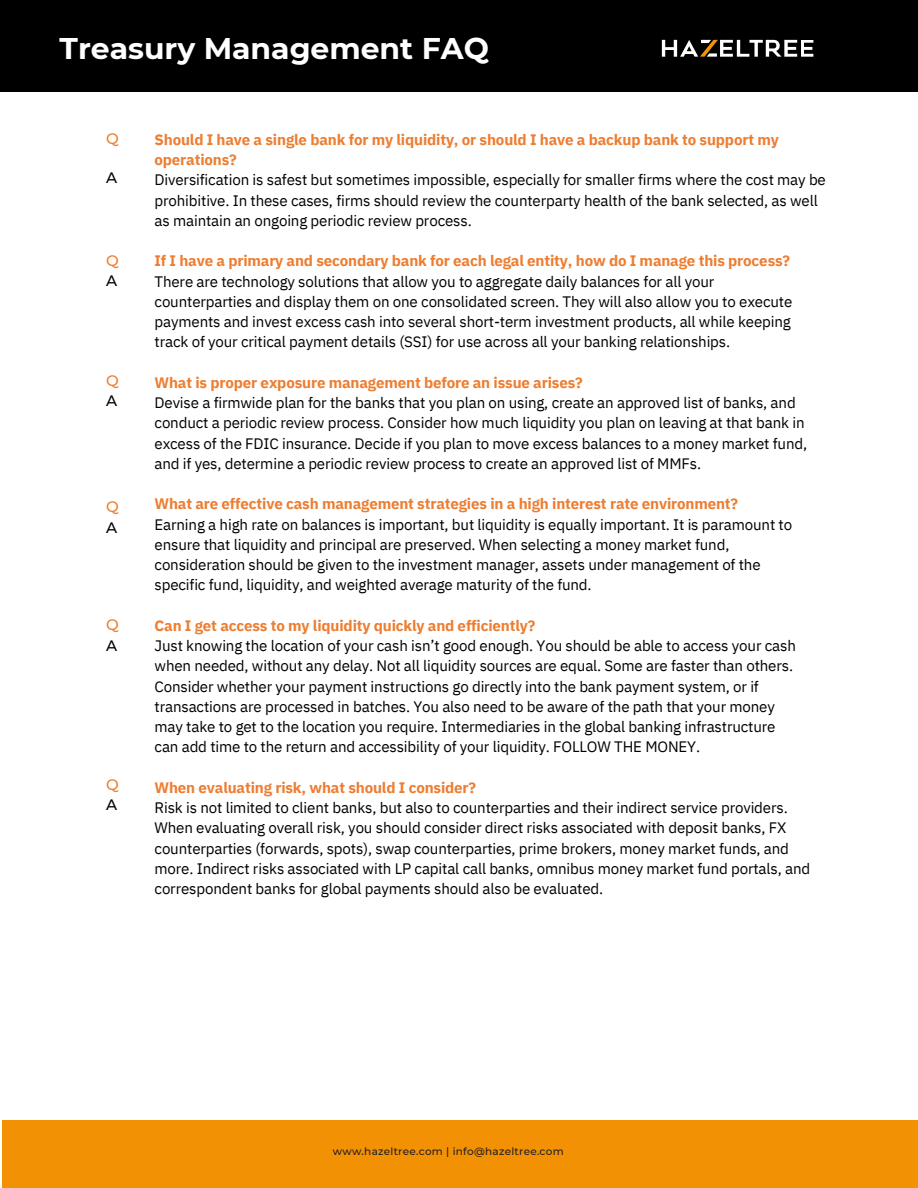
<style>
.page{position:relative;width:918px;height:1188px;background:#fff}
.page>*{position:absolute;margin:0;border:0;box-sizing:border-box;transform-origin:0 0}
.t1{font:700 29.85px "Montserrat";color:#fff}
.t2{font:15.15px/20.2px "IBM Plex Sans";letter-spacing:-.01em;color:#000}
.t3{font:700 15.15px/20.2px "IBM Plex Sans";letter-spacing:-.01em;color:#ed7d31}
.t4{font:500 15.15px/20.2px "Montserrat";color:#ed7d31}
.t5{font:500 15.15px "Montserrat";color:#000}
.t6{font:500 10.5px "Montserrat";letter-spacing:.025em;color:#231f20}
.s1{color:#000}
</style>
<div class="page">
<div style="left:2px;top:1120px;width:916px;height:68px;background:#f29103"></div>
<div style="left:0;top:0;width:918px;height:92px;background:#000"></div>
<svg style="left:662px;top:40px;width:151px;height:17px"></svg>
<p class="t1" style="left:60px;top:30px;width:431px">Treasury Management FAQ</p>
<p class="t4" style="left:106px;top:128px;width:14px">Q</p>
<p class="t5" style="left:106px;top:169px;width:13px">A</p>
<p class="t4" style="left:106px;top:250px;width:14px">Q<br><span class="s1">A</span></p>
<p class="t4" style="left:106px;top:371px;width:14px;line-height:19.2px">Q<br><span class="s1">A</span></p>
<p class="t4" style="left:106px;top:497px;width:14px">Q<br><span class="s1">A</span></p>
<p class="t4" style="left:106px;top:615px;width:14px">Q<br><span class="s1">A</span></p>
<p class="t4" style="left:106px;top:774px;width:14px">Q<br><span class="s1">A</span></p>
<p class="t3" style="left:155px;top:129px;width:626px">Should I have a single bank for my liquidity, or should I have a backup bank to support my operations?</p>
<p class="t2" style="left:155px;top:170px;width:673px">Diversification is safest but sometimes impossible, especially for smaller firms where the cost may be prohibitive. In these cases, firms should review the counterparty health of the bank selected, as well as maintain an ongoing periodic review process.</p>
<p class="t3" style="left:155px;top:251px;width:637px">If I have a primary and secondary bank for each legal entity, how do I manage this process?</p>
<p class="t2" style="left:155px;top:271px;width:561px">There are technology solutions that allow you to aggregate daily balances for all your</p>
<p class="t2" style="left:155px;top:291px;width:639px">counterparties and display them on one consolidated screen. They will also allow you to execute</p>
<p class="t2" style="left:155px;top:311px;width:638px">payments and invest excess cash into several short-term investment products, all while keeping</p>
<p class="t2" style="left:155px;top:332px;width:577px">track of your critical payment details (SSI) for use across all your banking relationships.</p>
<p class="t3" style="left:155px;top:372px;width:430px">What is proper exposure management before an issue arises?</p>
<p class="t2" style="left:155px;top:392px;width:654px">Devise a firmwide plan for the banks that you plan on using, create an approved list of banks, and conduct a periodic review process. Consider how much liquidity you plan on leaving at that bank in excess of the FDIC insurance. Decide if you plan to move excess balances to a money market fund, and if yes, determine a periodic review process to create an approved list of MMFs.</p>
<p class="t3" style="left:155px;top:494px;width:585px">What are effective cash management strategies in a high interest rate environment?</p>
<p class="t2" style="left:155px;top:514px;width:639px">Earning a high rate on balances is important, but liquidity is equally important. It is paramount to</p>
<p class="t2" style="left:155px;top:534px;width:576px">ensure that liquidity and principal are preserved. When selecting a money market fund,</p>
<p class="t2" style="left:155px;top:554px;width:608px">consideration should be given to the investment manager, assets under management of the</p>
<p class="t2" style="left:155px;top:575px;width:439px">specific fund, liquidity, and weighted average maturity of the fund.</p>
<p class="t3" style="left:155px;top:615px;width:382px">Can I get access to my liquidity quickly and efficiently?</p>
<p class="t2" style="left:155px;top:635px;width:643px">Just knowing the location of your cash isn’t good enough. You should be able to access your cash</p>
<p class="t2" style="left:155px;top:656px;width:640px">when needed, without any delay. Not all liquidity sources are equal. Some are faster than others.</p>
<p class="t2" style="left:155px;top:676px;width:606px">Consider whether your payment instructions go directly into the bank payment system, or if</p>
<p class="t2" style="left:155px;top:696px;width:622px">transactions are processed in batches. You also need to be aware of the path that your money</p>
<p class="t2" style="left:155px;top:716px;width:623px">may take to get to the location you require. Intermediaries in the global banking infrastructure</p>
<p class="t2" style="left:155px;top:737px;width:547px">can add time to the return and accessibility of your liquidity. FOLLOW THE MONEY.</p>
<p class="t3" style="left:155px;top:777px;width:323px">When evaluating risk, what should I consider?</p>
<p class="t2" style="left:155px;top:797px;width:635px">Risk is not limited to client banks, but also to counterparties and their indirect service providers.</p>
<p class="t2" style="left:155px;top:818px;width:633px">When evaluating overall risk, you should consider direct risks associated with deposit banks, FX</p>
<p class="t2" style="left:155px;top:838px;width:636px">counterparties (forwards, spots), swap counterparties, prime brokers, money market funds, and</p>
<p class="t2" style="left:155px;top:858px;width:657px">more. Indirect risks associated with LP capital call banks, omnibus money market fund portals, and correspondent banks for global payments should also be evaluated.</p>
<p class="t6" style="left:333px;top:1145px;width:233px">www.hazeltree.com | info@hazeltree.com</p>
</div>
